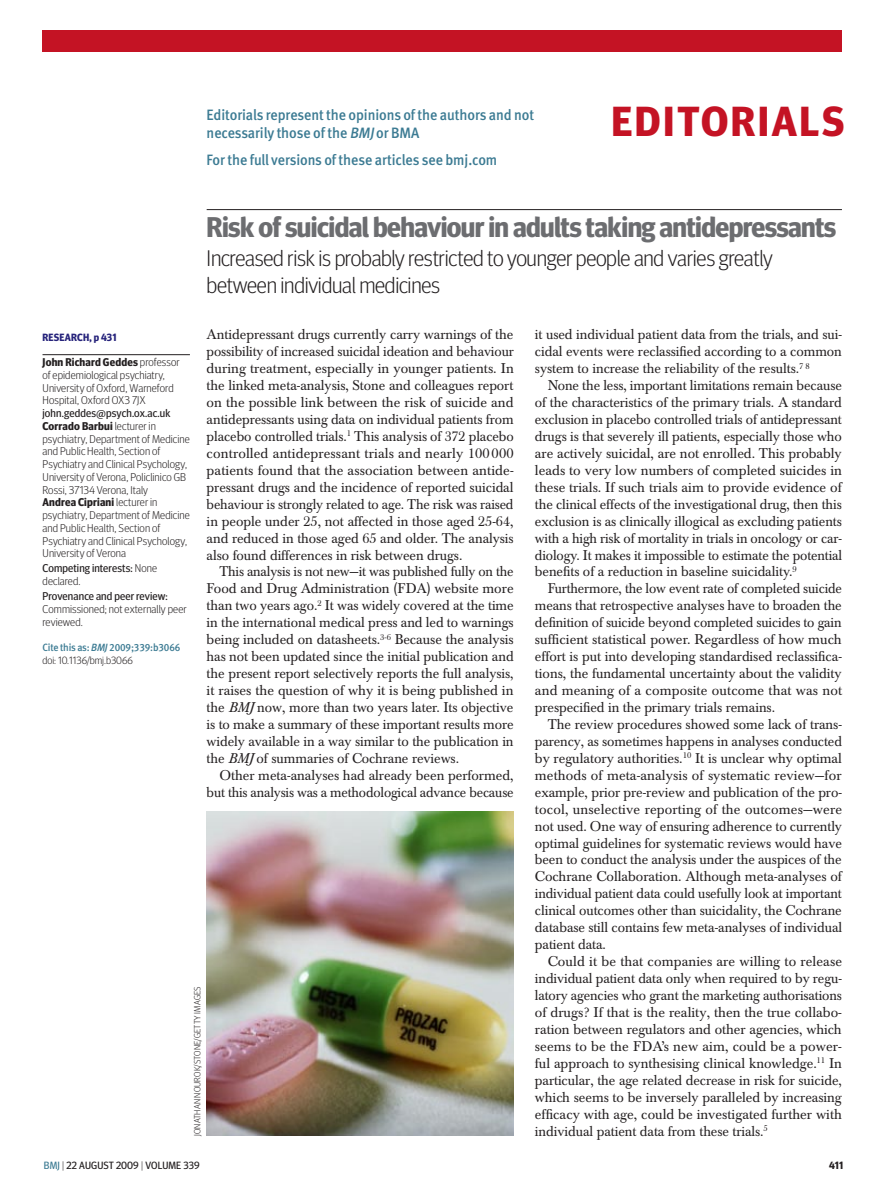
<style>
.page{position:relative;width:893px;height:1191px;background:#fff}
.page>*{position:absolute;margin:0;border:0;box-sizing:border-box;transform-origin:0 0}
.t1{font:700 42px "Meta Headline OT";letter-spacing:.06em;color:#c41324}
.editorial_head_19{font:700 28.5px "Meta Headline OT";letter-spacing:-.02em;color:#6c6d70}
.intro_15{font:300 22.5px/27px "Meta Headline OT";letter-spacing:-.01em;color:#231f20}
.t2{font:15px/18px "Meta Medium LF";letter-spacing:-.005em;color:#3c7b93;scale:.95 1}
.body_indent{font:13.95px/17px "Baskerville BE";letter-spacing:-.005em;color:#231f20;text-align:justify}
.body_indent-2{font:13.95px/17px "Baskerville BE";letter-spacing:-.005em;color:#231f20;text-align:justify;scale:.96 1}
.body{font:13.95px/17px "Baskerville BE";letter-spacing:-.005em;color:#231f20;text-align:justify}
.author_details{font:300 11.25px/12.8px "Meta Headline OT";letter-spacing:.01em;color:#231f20}
.competing_interest{font:300 11.25px/12.8px "Meta Headline OT";letter-spacing:.01em;color:#231f20}
.competing_interest-2{font:11.25px/12.8px "Meta Headline OT";letter-spacing:.01em;color:#231f20}
.citation_text{font:10.5px "Meta Medium LF";letter-spacing:-.015em;color:#3c7b93;scale:.95 1}
.t3{font:10.5px "Meta Headline OT";color:#231f20}
.biblio_doi{font:300 10.5px "Meta Headline OT";color:#231f20}
.page_ref{font:700 10.5px "Meta Headline OT";letter-spacing:.02em;color:#26237b}
.t4{font:700 10.5px "Meta Headline OT";color:#231f20}
.credit{font:300 9px "Meta Headline OT";letter-spacing:.015em;color:#231f20}
.s1{font-style:italic}
.s2{font-weight:700}
.s3{font-weight:400}
.s4{font-weight:300}
.s5{color:#3c7b93}
</style>
<div class="page">
<div style="left:43px;top:30px;width:799px;height:21px;background:#c41324"></div>
<hr style="left:207px;top:209px;width:635px;height:1px;background:#231f20">
<img style="left:207px;top:811px;width:307px;height:324px">
<hr style="left:43px;top:354px;width:147px;height:1px;background:#231f20">
<p class="t2" style="left:207px;top:106px;width:346px">Editorials represent the opinions of the authors and not necessarily those of the <span class="s1">BMJ</span> or BMA</p>
<p class="t2" style="left:207px;top:150px;width:307px">For the full versions of these articles see bmj.com</p>
<p class="t1" style="left:611px;top:96px;width:233px">EDITORIALS</p>
<p class="editorial_head_19" style="left:207px;top:210px;width:631px">Risk of suicidal behaviour in adults taking antidepressants</p>
<p class="intro_15" style="left:207px;top:244px;width:567px">Increased risk is probably restricted to younger people and varies greatly between individual medicines</p>
<p class="body" style="left:207px;top:326px;width:309px">Antidepressant drugs currently carry warnings of the possibility of increased suicidal ideation and behaviour during treatment, especially in younger patients. In the linked meta-analysis, Stone and colleagues report on the possible link between the risk of suicide and antidepressants using data on individual patients from placebo controlled trials.<sup>1</sup> This analysis of 372 placebo controlled antidepressant trials and nearly 100 000 patients found that the association between antide&shy;pressant drugs and the incidence of reported suicidal behaviour is strongly related to age. The risk was raised in people under 25, not affected in those aged 25-64, and reduced in those aged 65 and older. The analysis also found differences in risk between drugs.</p>
<p class="body_indent-2" style="left:207px;top:563px;width:321px;text-indent:13px">This analysis is not new—it was published fully on the Food and Drug Administration (FDA) website more than two years ago.<sup>2</sup> It was widely covered at the time in the international medical press and led to warnings being included on datasheets.<sup>3‑6</sup> Because the analysis has not been updated since the initial publication and the present report selectively reports the full analysis, it raises the question of why it is being published in the <span class="s1">BMJ</span> now, more than two years later. Its objective is to make a summary of these important results more widely available in a way similar to the publication in the <span class="s1">BMJ</span> of summaries of Cochrane reviews.</p>
<p class="body_indent" style="left:207px;top:767px;width:308px;text-align:right">Other meta-analyses had already been performed, but this analysis was a methodological advance because</p>
<p class="body_indent" style="left:535px;top:326px;width:308px">it used individual patient data from the trials, and sui&shy;cidal events were reclassified according to a common system to increase the reliability of the results.<sup>7</sup> <sup>8</sup></p>
<p class="body_indent" style="left:535px;top:377px;width:309px;text-indent:13px">None the less, important limitations remain because of the characteristics of the primary trials. A standard exclusion in placebo controlled trials of antidepressant drugs is that severely ill patients, especially those who are actively suicidal, are not enrolled. This probably leads to very low numbers of completed suicides in these trials. If such trials aim to provide evidence of the clinical effects of the investigational drug, then this exclusion is as clinically illogical as excluding patients with a high risk of mortality in trials in oncology or car&shy;diology. It makes it impossible to estimate the potential benefits of a reduction in baseline suicidality.<sup>9</sup></p>
<p class="body_indent-2" style="left:535px;top:580px;width:322px;text-indent:13px">Furthermore, the low event rate of completed suicide means that retrospective analyses have to broaden the definition of suicide beyond completed suicides to gain sufficient statistical power. Regardless of how much effort is put into developing standardised reclassifica&shy;tions, the fundamental uncertainty about the validity and meaning of a composite outcome that was not prespecified in the primary trials remains.</p>
<p class="body_indent" style="left:535px;top:716px;width:309px;text-indent:13px">The review procedures showed some lack of trans&shy;parency, as sometimes happens in analyses conducted by regulatory authorities.<sup>10</sup> It is unclear why optimal methods of meta-analysis of systematic review—for example, prior pre-review and publication of the pro&shy;tocol, unselective reporting of the outcomes—were not used. One way of ensuring adherence to currently optimal guidelines for systematic reviews would have been to conduct the analysis under the auspices of the Cochrane Collaboration. Although meta-analyses of individual patient data could usefully look at important clinical outcomes other than suicidality, the Cochrane database still contains few meta-analyses of individual patient data.</p>
<p class="body_indent" style="left:535px;top:953px;width:309px;text-indent:13px">Could it be that companies are willing to release individual patient data only when required to by regu&shy;latory agencies who grant the marketing authorisations of drugs? If that is the reality, then the true collabo&shy;ration between regulators and other agencies, which seems to be the FDA’s new aim, could be a power&shy;ful approach to synthesising clinical knowledge.<sup>11</sup> In particular, the age related decrease in risk for suicide, which seems to be inversely paralleled by increasing efficacy with age, could be investigated further with individual patient data from these trials.<sup>5</sup></p>
<p class="page_ref" style="left:43px;top:330px;width:76px">Research, p 431</p>
<p class="author_details" style="left:43px;top:355px;width:149px"><span class="s2">John Richard Geddes</span> professor of epidemiological psychiatry,<br>University of Oxford, Warneford<br>Hospital, Oxford OX3 7JX <span class="s3">john.geddes@psych.ox.ac.uk<br></span><span class="s2">Corrado Barbui</span> lecturer in psychiatry, Department of Medicine and Public Health, Section of<br>Psychiatry and Clinical Psychology,<br>University of Verona, Policlinico GB<br>Rossi, 37134 Verona, Italy<br><span class="s2">Andrea Cipriani</span> lecturer in psychiatry, Department of Medicine and Public Health, Section of<br>Psychiatry and Clinical Psychology,<br>University of Verona</p>
<p class="competing_interest-2" style="left:43px;top:562px;width:116px">Competing interests: <span class="s4">None declared.</span></p>
<p class="competing_interest" style="left:43px;top:589px;width:146px"><span class="s3">Provenance and peer review:<br></span>Commissioned; not externally peer reviewed.</p>
<p class="citation_text" style="left:43px;top:641px;width:147px">Cite this as: <span class="s1">BMJ</span> 2009;339:b3066</p>
<p class="biblio_doi" style="left:43px;top:654px;width:92px">doi: 10.1136/bmj.b3066</p>
<p class="credit" style="left:192px;top:1136px;width:151px;rotate:-90deg">JONATHAN NOUROK/STONE/GETTY IMAGES</p>
<p class="t3" style="left:44px;top:1159px;width:157px"><span class="s5">BMJ</span> <span class="s4">|</span> 22 august 2009 <span class="s4">|</span> Volume 339</p>
<p class="t4" style="left:829px;top:1159px;width:16px">411</p>
</div>
